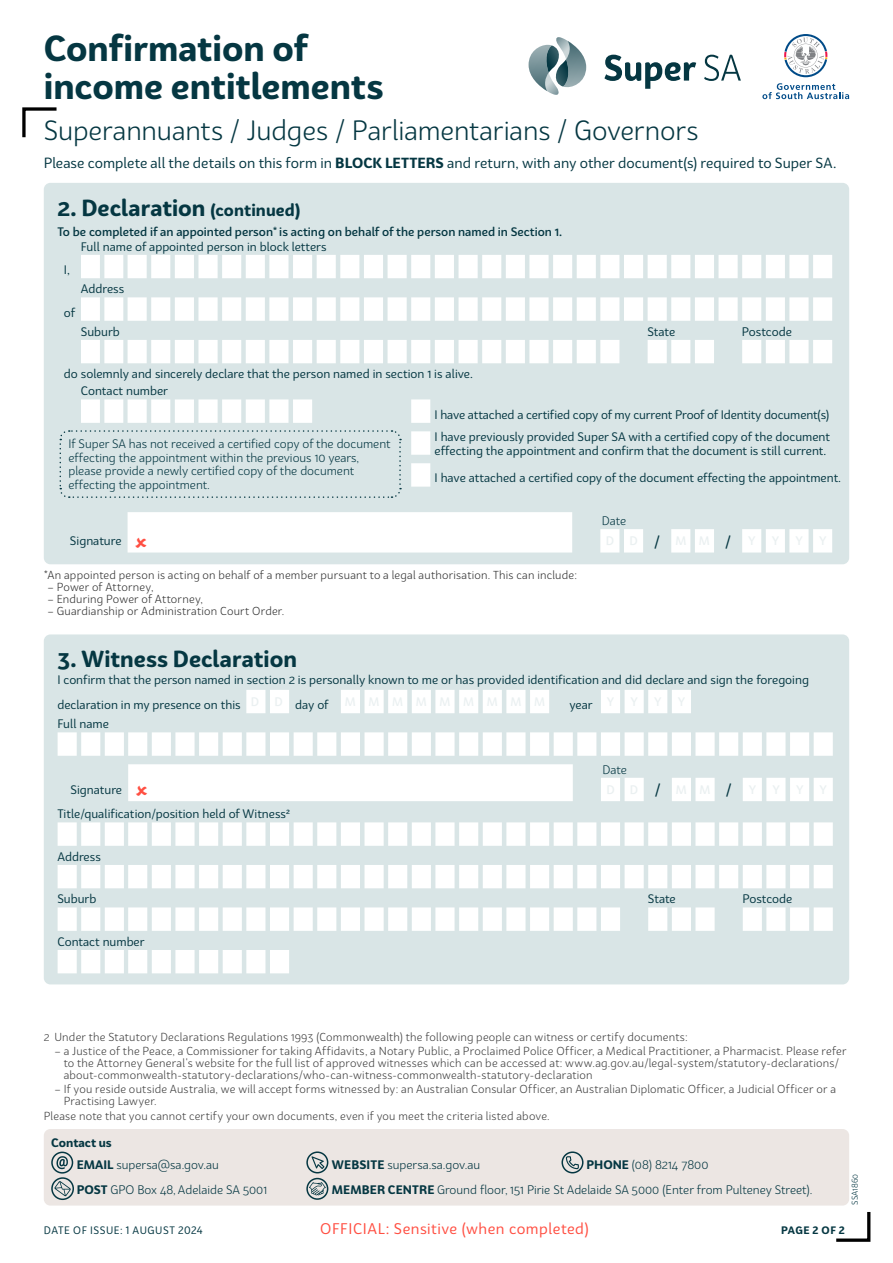
<style>
.page{position:relative;width:893px;height:1263px;background:#fff}
.page>*{position:absolute;margin:0;border:0;box-sizing:border-box;transform-origin:0 0}
.t1{font:700 35.25px/37.5px "Bw Surco";color:#053742}
.t2{font:27px "Bw Surco";letter-spacing:-.005em;color:#053742}
.t3{font:700 22.5px "Bw Surco";color:#053742}
.t4{font:15px "Bw Surco";letter-spacing:.035em;color:#ff4f42}
.t5{font:14.25px "Bw Surco";color:#053742}
.t6{font:12px/24.8px "Bw Surco";color:#053742}
.t7{font:12px/13.5px "Bw Surco";color:#053742}
.t8{font:500 12px "Bw Surco";color:#053742}
.t9{font:11.25px/12px "Bw Surco";letter-spacing:.02em;color:#404040}
.t10{font:11.25px "Bw Surco";letter-spacing:.015em;color:#333}
.t11{font:10.5px "Bw Surco";letter-spacing:.05em;color:#053742}
.t12{font:700 10.5px "Bw Surco";letter-spacing:.045em;color:#053742}
.t13{font:8.25px "Bw Surco";color:#053742}
.s1{font-weight:700}
.s2{font-size:16.5px}
.s3{font-size:10.5px;color:#fff}
</style>
<div class="page">
<svg style="left:22px;top:107px;width:35px;height:31px"></svg>
<svg style="left:836px;top:1212px;width:35px;height:30px"></svg>
<svg style="left:784px;top:34px;width:43px;height:43px"></svg>
<svg style="left:762px;top:83px;width:87px;height:16px"></svg>
<svg style="left:604px;top:55px;width:137px;height:34px"></svg>
<svg style="left:529px;top:37px;width:57px;height:58px"></svg>
<div style="left:44px;top:1129px;width:805px;height:76px;background:#ece6e3;border-radius:7px"></div>
<div style="left:51px;top:1151px;width:22px;height:22px;border:2px solid #053742;border-radius:50%"></div>
<svg style="left:56px;top:1156px;width:12px;height:13px"></svg>
<div style="left:306px;top:1151px;width:22px;height:22px;border:2px solid #053742;border-radius:50%"></div>
<svg style="left:311px;top:1156px;width:13px;height:13px"></svg>
<div style="left:561px;top:1151px;width:22px;height:22px;border:2px solid #053742;border-radius:50%"></div>
<svg style="left:565px;top:1156px;width:14px;height:14px"></svg>
<div style="left:51px;top:1177px;width:23px;height:23px;border:2px solid #053742;border-radius:50%"></div>
<svg style="left:54px;top:1181px;width:17px;height:15px"></svg>
<div style="left:306px;top:1178px;width:22px;height:22px;border:2px solid #053742;border-radius:50%"></div>
<svg style="left:309px;top:1182px;width:17px;height:13px"></svg>
<div style="left:44px;top:634px;width:805px;height:350px;background:#d9e5e6;border-radius:7px"></div>
<svg style="left:58px;top:690px;width:775px;height:283px"></svg>
<div style="left:44px;top:183px;width:805px;height:381px;background:#d9e5e6;border-radius:7px"></div>
<svg style="left:81px;top:255px;width:751px;height:297px"></svg>
<svg style="left:59px;top:429px;width:343px;height:70px"></svg>
<svg style="left:136px;top:785px;width:11px;height:11px"></svg>
<svg style="left:136px;top:537px;width:11px;height:10px"></svg>
<h1 class="t1" style="left:44px;top:28px;width:341px">Confirmation of income entitlements</h1>
<h2 class="t2" style="left:44px;top:112px;width:656px">Superannuants / Judges / Parliamentarians / Governors</h2>
<p class="t5" style="left:44px;top:154px;width:794px">Please complete all the details on this form in <span class="s1">BLOCK LETTERS</span> and return, with any other document(s) required to Super SA.</p>
<h3 class="t3" style="left:57px;top:192px;width:244px">2. Declaration <span class="s2">(continued)</span></h3>
<p class="t8" style="left:57px;top:223px;width:506px">To be completed if an appointed person* is acting on behalf of the person named in Section 1.</p>
<p class="t6" style="left:81px;top:234px;width:247px">Full name of appointed person in block letters</p>
<p class="t6" style="left:64px;top:257px;width:7px">I,</p>
<p class="t6" style="left:81px;top:276px;width:45px">Address</p>
<p class="t6" style="left:64px;top:299px;width:13px">of</p>
<p class="t6" style="left:81px;top:319px;width:41px">Suburb</p>
<p class="t6" style="left:647px;top:319px;width:29px">State</p>
<p class="t6" style="left:742px;top:319px;width:51px">Postcode</p>
<p class="t6" style="left:81px;top:365px;width:394px;line-height:17px;text-indent:-17px">do solemnly and sincerely declare that the person named in section 1 is alive.<br>Contact number</p>
<p class="t6" style="left:435px;top:401px;width:396px">I have attached a certified copy of my current Proof of Identity document(s)</p>
<p class="t7" style="left:68px;top:437px;width:324px">If Super SA has not received a certified copy of the document effecting the appointment within the previous 10 years, please provide a newly certified copy of the document effecting the appointment.</p>
<p class="t6" style="left:435px;top:430px;width:397px;line-height:13.5px">I have previously provided Super SA with a certified copy of the document effecting the appointment and confirm that the document is still current.</p>
<p class="t6" style="left:435px;top:465px;width:408px">I have attached a certified copy of the document effecting the appointment.</p>
<p class="t7" style="left:602px;top:513px;width:26px">Date</p>
<p class="t6" style="left:70px;top:528px;width:53px">Signature</p>
<p class="t10" style="left:44px;top:567px;width:535px">*An appointed person is acting on behalf of a member pursuant to a legal authorisation. This can include:</p>
<p class="t10" style="left:48px;top:579px;width:107px">– Power of Attorney,</p>
<p class="t10" style="left:48px;top:591px;width:157px">– Enduring Power of Attorney,</p>
<p class="t10" style="left:48px;top:603px;width:238px">– Guardianship or Administration Court Order.</p>
<h3 class="t3" style="left:57px;top:643px;width:241px">3. Witness Declaration</h3>
<p class="t6" style="left:57px;top:667px;width:753px">I confirm that the person named in section 2 is personally known to me or has provided identification and did declare and sign the foregoing declaration in my presence on this <sup>D</sup></p>
<p class="t6" style="left:274px;top:692px;width:56px"><sup>D</sup> day of</p>
<p class="t6" style="left:569px;top:692px;width:46px">year <sup>Y</sup></p>
<p class="t6" style="left:57px;top:711px;width:53px">Full name</p>
<p class="t7" style="left:602px;top:762px;width:26px">Date</p>
<p class="t6" style="left:57px;top:777px;width:234px;line-height:24.2px;text-indent:13px">Signature<br>Title/qualification/position held of Witness<sup>2</sup></p>
<p class="t6" style="left:57px;top:844px;width:45px">Address</p>
<p class="t6" style="left:57px;top:886px;width:41px">Suburb</p>
<p class="t6" style="left:648px;top:886px;width:29px">State</p>
<p class="t6" style="left:742px;top:886px;width:51px">Postcode</p>
<p class="t6" style="left:57px;top:929px;width:89px">Contact number</p>
<p class="t9" style="left:44px;top:1031px;width:645px">2 Under the Statutory Declarations Regulations 1993 (Commonwealth) the following people can witness or certify documents:</p>
<p class="t9" style="left:64px;top:1045px;width:784px;text-indent:-9px">– a Justice of the Peace, a Commissioner for taking Affidavits, a Notary Public, a Proclaimed Police Officer, a Medical Practitioner, a Pharmacist. Please refer to the Attorney General's website for the full list of approved witnesses which can be accessed at: www.ag.gov.au/legal-system/statutory-declarations/ about-commonwealth-statutory-declarations/who-can-witness-commonwealth-statutory-declaration</p>
<p class="t9" style="left:64px;top:1083px;width:774px;text-indent:-9px">– If you reside outside Australia, we will accept forms witnessed by: an Australian Consular Officer, an Australian Diplomatic Officer, a Judicial Officer or a<br>Practising Lawyer.</p>
<p class="t9" style="left:44px;top:1109px;width:507px">Please note that you cannot certify your own documents, even if you meet the criteria listed above.</p>
<p class="t7" style="left:77px;top:1132px;width:144px;line-height:21.8px;text-indent:-26px"><span class="s1">Contact us<br>EMAIL</span> supersa@sa.gov.au</p>
<p class="t7" style="left:332px;top:1157px;width:150px"><span class="s1">WEBSITE</span> supersa.sa.gov.au</p>
<p class="t7" style="left:586px;top:1157px;width:123px"><span class="s1">PHONE</span> (08) 8214 7800</p>
<p class="t7" style="left:77px;top:1183px;width:192px"><span class="s1">POST</span> GPO Box 48, Adelaide SA 5001</p>
<p class="t7" style="left:332px;top:1183px;width:482px"><span class="s1">MEMBER CENTRE</span> Ground floor, 151 Pirie St Adelaide SA 5000 (Enter from Pulteney Street).</p>
<p class="t13" style="left:849px;top:1204px;width:32px;rotate:-90deg">SSA1860</p>
<p class="t11" style="left:44px;top:1223px;width:161px">DATE OF ISSUE: 1 AUGUST 2024</p>
<h3 class="t4" style="left:320px;top:1219px;width:320px">OFFICIAL: Sensitive (when completed) <span class="s3">ASFM30</span></h3>
<p class="t12" style="left:781px;top:1223px;width:65px">PAGE 2 OF 2</p>
</div>
